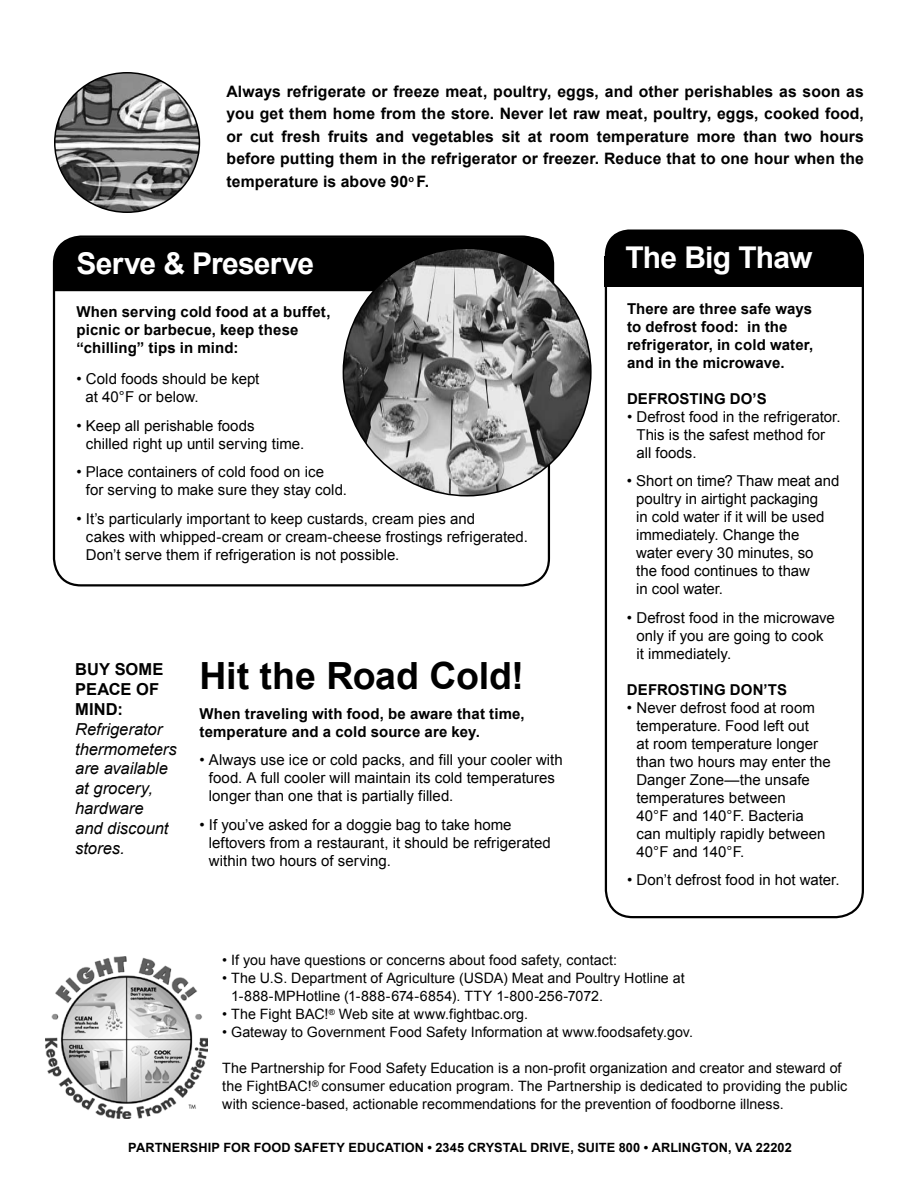
<style>
.page{position:relative;width:918px;height:1188px;background:#fff}
.page>*{position:absolute;margin:0;border:0;box-sizing:border-box;transform-origin:0 0}
.t1{font:700 37.5px "Arial";letter-spacing:-.005em;color:#000}
.t2{font:700 30px "Arial";letter-spacing:-.025em;color:#fff}
.t3{font:italic 16.5px/19.8px "Arial";color:#000}
.t4{font:700 16.5px/19.8px "Arial";letter-spacing:.005em;color:#000}
.t5{font:700 15.75px/22.5px "Arial";letter-spacing:.01em;color:#000;text-align:justify}
.t6{font:15px/18px "Arial";color:#000}
.t7{font:700 15px/18px "Arial";letter-spacing:.01em;color:#000}
.t8{font:14.25px/18px "Arial";letter-spacing:.005em;color:#000}
.t9{font:700 12.75px "Arial";letter-spacing:.015em;color:#000}
</style>
<div class="page">
<div style="left:605px;top:250px;width:259px;height:668px;border:2px solid #000;border-radius:27px"></div>
<img style="left:45px;top:956px;width:162px;height:162px">
<div style="left:605px;top:256px;width:259px;height:31px;background:#000"></div>
<div style="left:605px;top:230px;width:259px;height:26px;background:#000"></div>
<img style="left:55px;top:73px;width:144px;height:139px;border-radius:50%">
<div style="left:54px;top:237px;width:500px;height:54px;background:#000"></div>
<img style="left:343px;top:248px;width:248px;height:248px;border-radius:50%">
<p class="t5" style="left:226px;top:81px;width:639px">Always refrigerate or freeze meat, poultry, eggs, and other perishables as soon as you get them home from the store. Never let raw meat, poultry, eggs, cooked food, or cut fresh fruits and vegetables sit at room temperature more than two hours before putting them in the refrigerator or freezer. Reduce that to one hour when the temperature is above 90<sup>o</sup> F.</p>
<h2 class="t2" style="left:76px;top:244px;width:239px">Serve &amp; Preserve</h2>
<h2 class="t2" style="left:626px;top:237px;width:189px">The Big Thaw</h2>
<p class="t7" style="left:76px;top:303px;width:256px">When serving cold food at a buffet, picnic or barbecue, keep these “chilling” tips in mind:</p>
<p class="t7" style="left:627px;top:300px;width:188px">There are three safe ways to defrost food: in the refrigerator, in cold water, and in the microwave.</p>
<p class="t7" style="left:627px;top:390px;width:22px">Defr</p>
<p class="t7" style="left:668px;top:390px;width:99px">osting Do’s</p>
<p class="t6" style="left:636px;top:408px;width:206px;text-indent:-9px">• Defrost food in the refrigerator.<br>This is the safest method for all foods.</p>
<p class="t6" style="left:636px;top:472px;width:205px;text-indent:-9px">• Short on time? Thaw meat and poultry in airtight packaging<br>in cold water if it will be used immediately. Change the water every 30 minutes, so<br>the food continues to thaw<br>in cool water.</p>
<p class="t6" style="left:636px;top:609px;width:200px;text-indent:-9px">• Defrost food in the microwave only if you are going to cook<br>it immediately.</p>
<p class="t7" style="left:627px;top:681px;width:22px">Defr</p>
<p class="t7" style="left:668px;top:681px;width:111px">osting Don’ts</p>
<p class="t6" style="left:636px;top:699px;width:196px;text-indent:-9px">• Never defrost food at room temperature. Food left out<br>at room temperature longer than two hours may enter the<br>Danger Zone—the unsafe temperatures between<br>40°F and 140°F. Bacteria can multiply rapidly between<br>40°F and 140°F.</p>
<p class="t6" style="left:627px;top:871px;width:214px">• Don’t defrost food in hot water.</p>
<p class="t6" style="left:86px;top:370px;width:175px;text-indent:-9px">• Cold foods should be kept at 40°F or below.</p>
<p class="t6" style="left:86px;top:417px;width:220px;text-indent:-9px">• Keep all perishable foods<br>chilled right up until serving time.</p>
<p class="t6" style="left:86px;top:463px;width:263px;text-indent:-9px">• Place containers of cold food on ice<br>for serving to make sure they stay cold.</p>
<p class="t6" style="left:86px;top:510px;width:444px;text-indent:-9px">• It’s particularly important to keep custards, cream pies and<br>cakes with whipped-cream or cream-cheese frostings refrigerated.<br>Don’t serve them if refrigeration is not possible.</p>
<h1 class="t1" style="left:200px;top:651px;width:326px">Hit the Road Cold!</h1>
<p class="t4" style="left:75px;top:660px;width:76px">Buy Some<br>Peace</p>
<p class="t4" style="left:136px;top:680px;width:20px">of</p>
<p class="t4" style="left:75px;top:700px;width:49px">Mind:</p>
<p class="t3" style="left:75px;top:719px;width:103px">Refrigerator thermometers are available at grocery, hardware<br>and discount stores.</p>
<p class="t7" style="left:200px;top:705px;width:327px">When traveling with food, be aware that time, temperature and a cold source are key.</p>
<p class="t6" style="left:209px;top:751px;width:355px;text-indent:-9px">• Always use ice or cold packs, and fill your cooler with food. A full cooler will maintain its cold temperatures longer than one that is partially filled.</p>
<p class="t6" style="left:209px;top:816px;width:343px;text-indent:-9px">• If you’ve asked for a doggie bag to take home leftovers from a restaurant, it should be refrigerated within two hours of serving.</p>
<p class="t8" style="left:222px;top:952px;width:396px">• If you have questions or concerns about food safety, contact:</p>
<p class="t8" style="left:231px;top:970px;width:455px;text-indent:-9px">• The U.S. Department of Agriculture (USDA) Meat and Poultry Hotline at<br>1-888-MPHotline (1-888-674-6854). TTY 1-800-256-7072.</p>
<p class="t8" style="left:222px;top:1006px;width:307px">• The Fight BAC!<sup>®</sup> Web site at www.fightbac.org.</p>
<p class="t8" style="left:222px;top:1024px;width:472px">• Gateway to Government Food Safety Information at www.foodsafety.gov.</p>
<p class="t8" style="left:222px;top:1060px;width:627px">The Partnership for Food Safety Education is a non-profit organization and creator and steward of the FightBAC!<sup>®</sup> consumer education program. The Partnership is dedicated to providing the public with science-based, actionable recommendations for the prevention of foodborne illness.</p>
<p class="t9" style="left:128px;top:1139px;width:18px">Part</p>
<p class="t9" style="left:163px;top:1139px;width:19px">nersh</p>
<p class="t9" style="left:208px;top:1139px;width:105px">ip for Food Safety</p>
<p class="t9" style="left:349px;top:1139px;width:37px">Educat</p>
<p class="t9" style="left:401px;top:1139px;width:85px">ion • 2345 Crystal</p>
<p class="t9" style="left:530px;top:1139px;width:263px">drive, suite 800 • Arlington, VA 22202</p>
</div>
